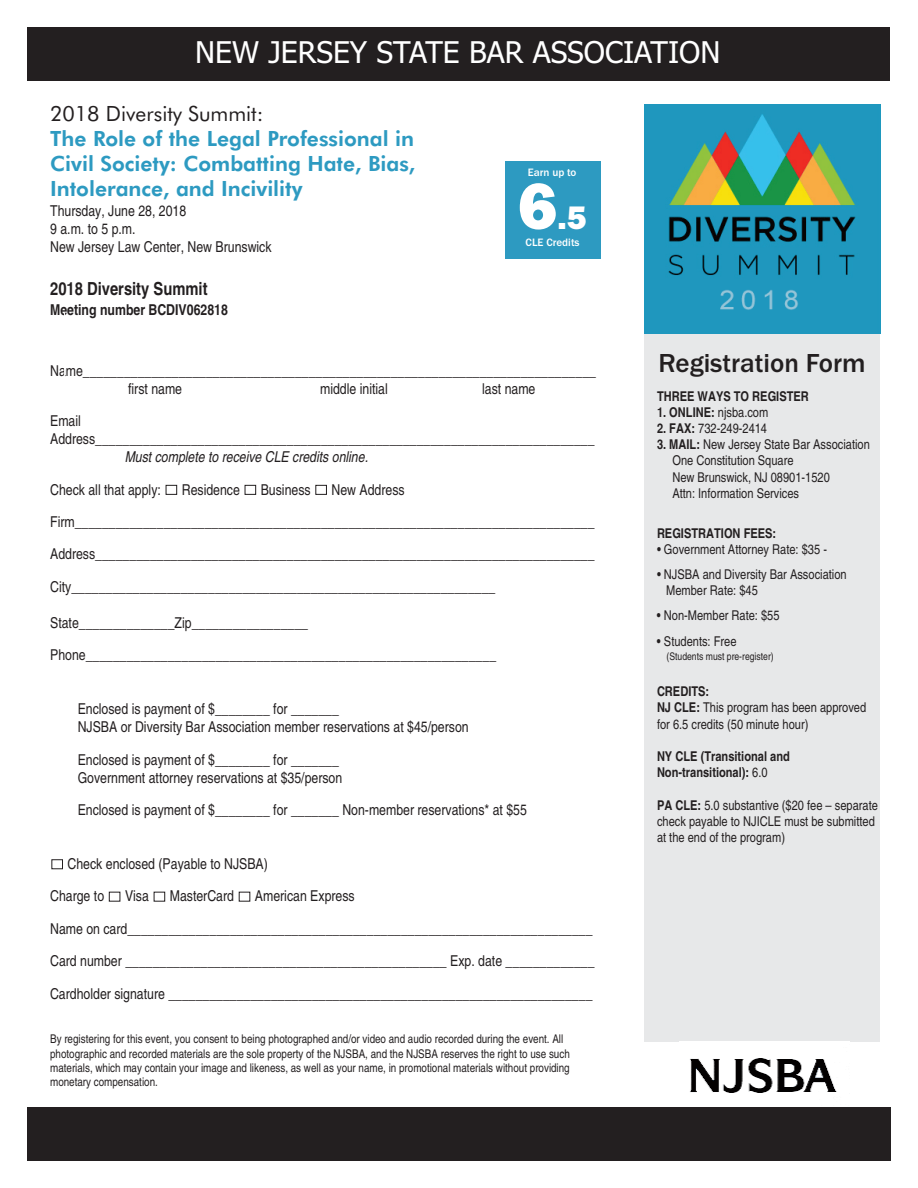
<style>
.page{position:relative;width:918px;height:1188px;background:#fff}
.page>*{position:absolute;margin:0;border:0;box-sizing:border-box;transform-origin:0 0}
.t1{font:800 33.75px "Franklin Gothic";color:#fff}
.t2{font:30px "Tahoma";color:#fff}
.t3{font:500 27px "Franklin Gothic";color:#231f20}
.t4{font:800 21px/25.2px "Futura BT";color:#2d9ac1;text-align:justify}
.t5{font:21px "Futura BT";color:#231f20}
.t6{font:700 condensed 18px "Helvetica";color:#231f20}
.t7{font:condensed 15px/32.4px "Helvetica";color:#231f20}
.t8{font:italic condensed 15px "Helvetica";color:#231f20}
.t9{font:700 condensed 15px "Helvetica";color:#231f20}
.t10{font:condensed 13.5px/16.2px "Helvetica";color:#231f20}
.t11{font:700 condensed 13.5px/16.2px "Helvetica";color:#231f20}
.t12{font:condensed 12px/14.4px "Helvetica";color:#231f20}
.t13{font:500 11.1px "Franklin Gothic";color:#fff}
.t14{font:condensed 10.5px "Helvetica";color:#231f20}
.s1{font-size:67.5px}
.s2{font-weight:400}
.s3{font-weight:700}
</style>
<div class="page">
<div style="left:645px;top:324px;width:235px;height:809px;background:#e7e8e9"></div>
<div style="left:166px;top:485px;width:11px;height:10px;border:1px solid #231f20"></div>
<div style="left:245px;top:485px;width:11px;height:10px;border:1px solid #231f20"></div>
<div style="left:316px;top:485px;width:11px;height:10px;border:1px solid #231f20"></div>
<div style="left:52px;top:860px;width:11px;height:9px;border:1px solid #231f20"></div>
<div style="left:109px;top:892px;width:11px;height:9px;border:1px solid #231f20"></div>
<div style="left:154px;top:892px;width:11px;height:9px;border:1px solid #231f20"></div>
<img style="left:645px;top:105px;width:235px;height:228px">
<div style="left:645px;top:1042px;width:235px;height:66px;background:#fff"></div>
<img style="left:680px;top:1058px;width:169px;height:50px">
<div style="left:27px;top:1108px;width:864px;height:53px;background:#231f20"></div>
<div style="left:27px;top:27px;width:863px;height:53px;background:#231f20"></div>
<div style="left:505px;top:161px;width:96px;height:98px;background:#2d9ac1"></div>
<h2 class="t2" style="left:195px;top:35px;width:527px">NEW JERSEY STATE BAR ASSOCIATION</h2>
<h3 class="t5" style="left:50px;top:101px;width:215px">2018 Diversity Summit:</h3>
<h3 class="t4" style="left:50px;top:126px;width:367px">The Role of the Legal Professional in Civil Society: Combatting Hate, Bias, Intolerance, and Incivility</h3>
<p class="t7" style="left:50px;top:202px;width:223px;line-height:18px">Thursday, June 28, 2018<br>9 a.m. to 5 p.m.<br>New Jersey Law Center, New Brunswick</p>
<p class="t6" style="left:50px;top:278px;width:159px">2018 Diversity Summit</p>
<p class="t9" style="left:50px;top:301px;width:179px">Meeting number BCDIV062818</p>
<p class="t13" style="left:528px;top:165px;width:50px">Earn up to</p>
<h1 class="t1" style="left:518px;top:197px;width:70px"><span class="s1">6</span>.5</h1>
<p class="t13" style="left:526px;top:236px;width:56px">CLE Credits</p>
<p class="t7" style="left:128px;top:362px;width:469px;line-height:18px;text-indent:-78px">Name___________________________________________________________________________ first name</p>
<p class="t7" style="left:320px;top:372px;width:69px">middle initial</p>
<p class="t7" style="left:482px;top:372px;width:55px">last name</p>
<p class="t7" style="left:50px;top:412px;width:546px;line-height:18px">Email<br>Address_________________________________________________________________________</p>
<p class="t8" style="left:125px;top:448px;width:245px">Must complete to receive CLE credits online.</p>
<p class="t7" style="left:50px;top:473px;width:112px">Check all that apply:</p>
<p class="t7" style="left:182px;top:473px;width:60px">Residence</p>
<p class="t7" style="left:261px;top:473px;width:51px">Business</p>
<p class="t7" style="left:50px;top:473px;width:546px;text-indent:281px">New Address Firm____________________________________________________________________________ Address_________________________________________________________________________ City______________________________________________________________</p>
<p class="t7" style="left:50px;top:606px;width:448px">State______________Zip_________________<br>Phone____________________________________________________________</p>
<p class="t7" style="left:78px;top:700px;width:393px;line-height:18px">Enclosed is payment of $________ for _______<br>NJSBA or Diversity Bar Association member reservations at $45/person</p>
<p class="t7" style="left:78px;top:750px;width:266px;line-height:18px">Enclosed is payment of $________ for _______<br>Government attorney reservations at $35/person</p>
<p class="t7" style="left:78px;top:794px;width:451px">Enclosed is payment of $________ for _______ Non-member reservations* at $55</p>
<p class="t7" style="left:50px;top:848px;width:219px;text-indent:17px">Check enclosed (Payable to NJSBA)<br>Charge to</p>
<p class="t7" style="left:125px;top:880px;width:25px">Visa</p>
<p class="t7" style="left:170px;top:880px;width:66px">MasterCard</p>
<p class="t7" style="left:50px;top:880px;width:546px;text-indent:205px">American Express<br>Name on card____________________________________________________________________ Card number _______________________________________________ Exp. date _____________ Cardholder signature ______________________________________________________________</p>
<p class="t12" style="left:50px;top:1032px;width:521px">By registering for this event, you consent to being photographed and/or video and audio recorded during the event. All photographic and recorded materials are the sole property of the NJSBA, and the NJSBA reserves the right to use such materials, which may contain your image and likeness, as well as your name, in promotional materials without providing monetary compensation.</p>
<h3 class="t3" style="left:659px;top:346px;width:209px">Registration Form</h3>
<p class="t11" style="left:657px;top:388px;width:153px">THREE WAYS TO REGISTER</p>
<p class="t11" style="left:657px;top:404px;width:113px">1. ONLINE: <span class="s2">njsba.com</span></p>
<p class="t10" style="left:657px;top:420px;width:112px"><span class="s3">2. FAX:</span> 732-249-2414</p>
<p class="t10" style="left:672px;top:437px;width:199px;text-indent:-15px"><span class="s3">3. MAIL:</span> New Jersey State Bar Association<br>One Constitution Square<br>New Brunswick, NJ 08901-1520<br>Attn: Information Services</p>
<p class="t11" style="left:657px;top:525px;width:121px">REGISTRATION FEES:</p>
<p class="t10" style="left:657px;top:541px;width:172px">• Government Attorney Rate: $35 -</p>
<p class="t10" style="left:666px;top:566px;width:182px;text-indent:-9px">• NJSBA and Diversity Bar Association<br>Member Rate: $45</p>
<p class="t10" style="left:657px;top:608px;width:124px">• Non-Member Rate: $55</p>
<p class="t10" style="left:657px;top:633px;width:81px">• Students: Free</p>
<p class="t14" style="left:667px;top:650px;width:109px">(Students must pre-register)</p>
<p class="t10" style="left:657px;top:683px;width:211px"><span class="s3">CREDITS:<br>NJ CLE:</span> This program has been approved for 6.5 credits (50 minute hour)</p>
<p class="t11" style="left:657px;top:748px;width:134px">NY CLE (Transitional and<br>Non-transitional): <span class="s2">6.0</span></p>
<p class="t10" style="left:657px;top:797px;width:222px"><span class="s3">PA CLE:</span> 5.0 substantive ($20 fee – separate check payable to NJICLE must be submitted at the end of the program)</p>
</div>
